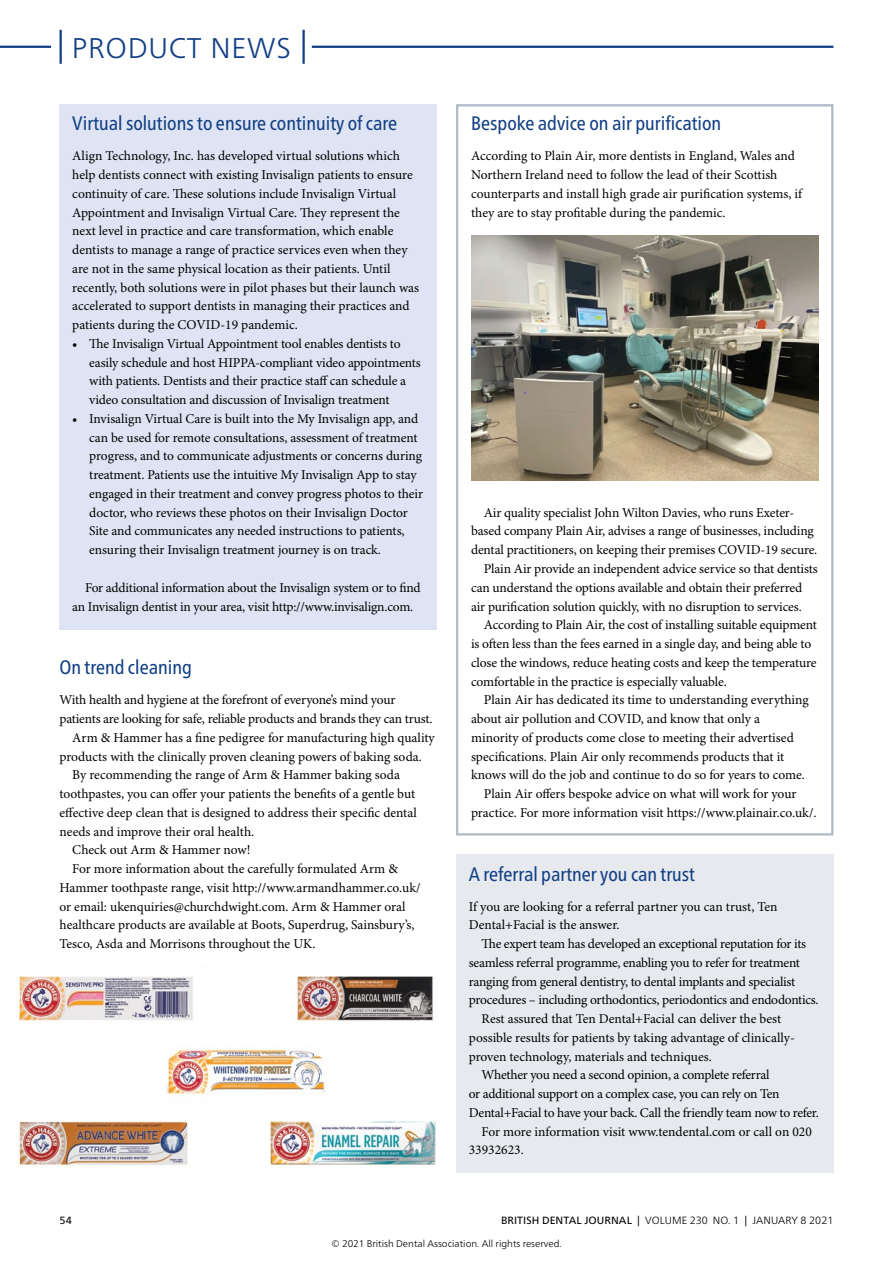
<style>
.page{position:relative;width:893px;height:1263px;background:#fff}
.page>*{position:absolute;margin:0;border:0;box-sizing:border-box;transform-origin:0 0}
.t1{font:300 28.5px "Frutiger Neue LT Pro";letter-spacing:.025em;color:#123f84}
.Title_9_Cnd_13pt_286{font:condensed 19.5px "Frutiger Neue LT Pro";color:#123f84}
.Title_9_Cnd_13pt_286-2{font:19.5px "Frutiger Neue LT Pro Cn Rg 2";color:#123f84}
.Para_9pt_ragged{font:13.5px/18.8px "Minion Pro";letter-spacing:-.01em;color:#000}
.Para_9pt_ragged_1st{font:13.5px/18.8px "Minion Pro";letter-spacing:-.005em;color:#000}
.t2{font:300 10.5px "Frutiger Neue LT Pro";letter-spacing:.005em;color:#000}
.t3{font:10.5px "Frutiger Neue LT Pro";color:#000}
.t4{font:300 9.75px "Frutiger Neue LT Pro";color:#000}
.s1{font-weight:400}
</style>
<div class="page">
<div style="left:60px;top:104px;width:377px;height:525px;background:#dee4f3"></div>
<div style="left:456px;top:854px;width:377px;height:319px;background:#e6e9ee"></div>
<div style="left:456px;top:104px;width:377px;height:731px;border:2px solid #aeb9c7"></div>
<img style="left:18px;top:976px;width:418px;height:191px">
<img style="left:471px;top:235px;width:347px;height:245px">
<hr style="left:0;top:46px;width:51px;height:2px;background:#123f84">
<hr style="left:312px;top:46px;width:521px;height:2px;background:#123f84">
<hr style="left:60px;top:30px;width:2px;height:34px;background:#123f84">
<hr style="left:302px;top:30px;width:3px;height:34px;background:#123f84">
<h1 class="t1" style="left:72px;top:31px;width:221px">PRODUCT NEWS</h1>
<p class="Title_9_Cnd_13pt_286" style="left:72px;top:112px;width:326px">Virtual solutions to ensure continuity of care</p>
<p class="Para_9pt_ragged_1st" style="left:72px;top:147px;width:348px">Align Technology, Inc. has developed virtual solutions which help dentists connect with existing Invisalign patients to ensure continuity of care. These solutions include Invisalign Virtual Appointment and Invisalign Virtual Care. They represent the next level in practice and care transformation, which enable dentists to manage a range of practice services even when they are not in the same physical location as their patients. Until recently, both solutions were in pilot phases but their launch was accelerated to support dentists in managing their practices and patients during the COVID-19 pandemic.</p>
<p class="Para_9pt_ragged_1st" style="left:89px;top:335px;width:333px;text-indent:-17px">• The Invisalign Virtual Appointment tool enables dentists to easily schedule and host HIPPA-compliant video appointments with patients. Dentists and their practice staff can schedule a video consultation and discussion of Invisalign treatment</p>
<p class="Para_9pt_ragged_1st" style="left:89px;top:410px;width:335px;text-indent:-17px">• Invisalign Virtual Care is built into the My Invisalign app, and can be used for remote consultations, assessment of treatment progress, and to communicate adjustments or concerns during treatment. Patients use the intuitive My Invisalign App to stay engaged in their treatment and convey progress photos to their doctor, who reviews these photos on their Invisalign Doctor Site and communicates any needed instructions to patients, ensuring their Invisalign treatment journey is on track.</p>
<p class="Para_9pt_ragged" style="left:72px;top:579px;width:350px;text-indent:13px">For additional information about the Invisalign system or to find an Invisalign dentist in your area, visit http://www.invisalign.com.</p>
<p class="Title_9_Cnd_13pt_286" style="left:60px;top:656px;width:134px">On trend cleaning</p>
<p class="Para_9pt_ragged_1st" style="left:60px;top:691px;width:374px">With health and hygiene at the forefront of everyone’s mind your patients are looking for safe, reliable products and brands they can trust.</p>
<p class="Para_9pt_ragged" style="left:60px;top:729px;width:377px;text-indent:13px">Arm &amp; Hammer has a fine pedigree for manufacturing high quality products with the clinically proven cleaning powers of baking soda.</p>
<p class="Para_9pt_ragged" style="left:60px;top:766px;width:359px;text-indent:13px">By recommending the range of Arm &amp; Hammer baking soda toothpastes, you can offer your patients the benefits of a gentle but effective deep clean that is designed to address their specific dental needs and improve their oral health.</p>
<p class="Para_9pt_ragged" style="left:72px;top:841px;width:180px">Check out Arm &amp; Hammer now!</p>
<p class="Para_9pt_ragged" style="left:60px;top:860px;width:362px;text-indent:13px">For more information about the carefully formulated Arm &amp; Hammer toothpaste range, visit http://www.armandhammer.co.uk/ or email: ukenquiries@churchdwight.com. Arm &amp; Hammer oral healthcare products are available at Boots, Superdrug, Sainsbury’s, Tesco, Asda and Morrisons throughout the UK.</p>
<p class="Title_9_Cnd_13pt_286-2" style="left:471px;top:112px;width:252px">Bespoke advice on air purification</p>
<p class="Para_9pt_ragged_1st" style="left:471px;top:147px;width:333px">According to Plain Air, more dentists in England, Wales and Northern Ireland need to follow the lead of their Scottish counterparts and install high grade air purification systems, if they are to stay profitable during the pandemic.</p>
<p class="Para_9pt_ragged" style="left:471px;top:504px;width:348px;text-indent:13px">Air quality specialist John Wilton Davies, who runs Exeter&shy;based company Plain Air, advises a range of businesses, including dental practitioners, on keeping their premises COVID-19 secure.</p>
<p class="Para_9pt_ragged" style="left:471px;top:560px;width:348px;text-indent:13px">Plain Air provide an independent advice service so that dentists can understand the options available and obtain their preferred air purification solution quickly, with no disruption to services.</p>
<p class="Para_9pt_ragged" style="left:471px;top:616px;width:347px;text-indent:13px">According to Plain Air, the cost of installing suitable equipment is often less than the fees earned in a single day, and being able to close the windows, reduce heating costs and keep the temperature comfortable in the practice is especially valuable.</p>
<p class="Para_9pt_ragged" style="left:471px;top:691px;width:339px;text-indent:13px">Plain Air has dedicated its time to understanding everything about air pollution and COVID, and know that only a minority of products come close to meeting their advertised specifications. Plain Air only recommends products that it knows will do the job and continue to do so for years to come.</p>
<p class="Para_9pt_ragged" style="left:471px;top:785px;width:347px;text-align:center">Plain Air offers bespoke advice on what will work for your practice. For more information visit https://www.plainair.co.uk/.</p>
<p class="Title_9_Cnd_13pt_286" style="left:469px;top:862px;width:228px">A referral partner you can trust</p>
<p class="Para_9pt_ragged_1st" style="left:469px;top:897px;width:310px">If you are looking for a referral partner you can trust, Ten<br>Dental+Facial is the answer.</p>
<p class="Para_9pt_ragged" style="left:469px;top:935px;width:351px;text-indent:13px">The expert team has developed an exceptional reputation for its seamless referral programme, enabling you to refer for treatment ranging from general dentistry, to dental implants and specialist procedures – including orthodontics, periodontics and endodontics.</p>
<p class="Para_9pt_ragged" style="left:469px;top:1010px;width:327px;text-indent:13px">Rest assured that Ten Dental+Facial can deliver the best possible results for patients by taking advantage of clinically&shy;proven technology, materials and techniques.</p>
<p class="Para_9pt_ragged" style="left:469px;top:1066px;width:352px;text-indent:13px">Whether you need a second opinion, a complete referral<br>or additional support on a complex case, you can rely on Ten<br>Dental+Facial to have your back. Call the friendly team now to refer.</p>
<p class="Para_9pt_ragged" style="left:469px;top:1122px;width:345px;text-indent:13px">For more information visit www.tendental.com or call on 020<br>33932623.</p>
<p class="t3" style="left:60px;top:1214px;width:14px">54</p>
<p class="t2" style="left:501px;top:1214px;width:334px"><span class="s1">BRITISH DENTAL JOURNAL |</span> VOLUME 230 NO. 1 <span class="s1">|</span> January 8 2021</p>
<p class="t4" style="left:331px;top:1238px;width:232px">© 2021 British Dental Association. All rights reserved.</p>
</div>
